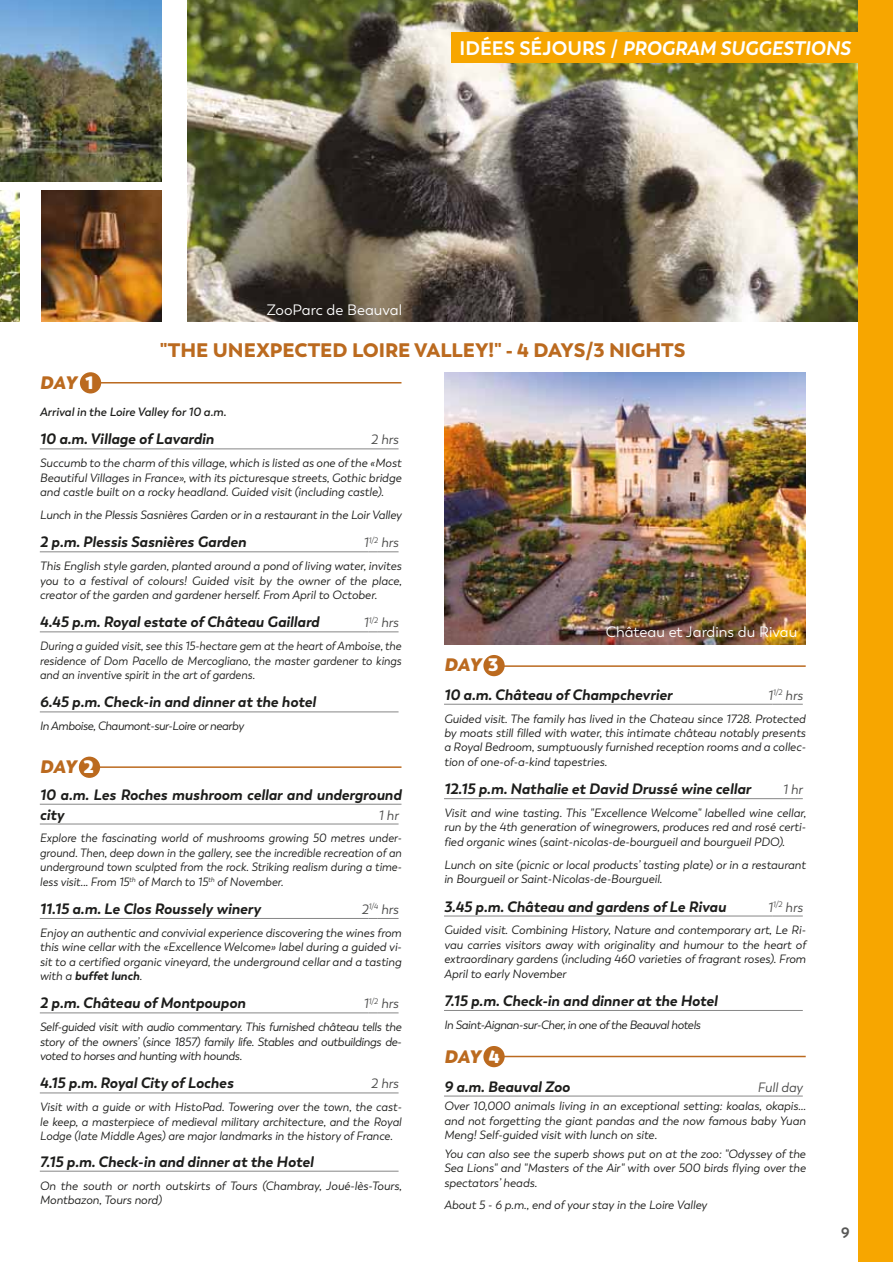
<style>
.page{position:relative;width:893px;height:1262px;background:#fff}
.page>*{position:absolute;margin:0;border:0;box-sizing:border-box;transform-origin:0 0}
.t1{font:italic 700 19.65px "Boston";color:#fff}
.t2{font:900 19.5px "Boston";color:#bb6a1f}
.t3{font:italic 800 18px "Boston";letter-spacing:-.025em;color:#bb6a1f}
.t4{font:italic 700 15px/19.8px "Boston";color:#1d1d1b}
.t5{font:15px "Boston";color:#fff}
.t6{font:700 15px "Boston";color:#575756}
.t7{font:italic 13.5px "Boston";color:#4a4a49}
.t8{font:italic 12px/14.4px "Boston";color:#1d1d1b;text-align:justify}
.t9{font:italic 12px/14.4px "Boston";color:#1d1d1b;text-align:justify;scale:.96 1}
.t10{font:italic 12px "Boston";letter-spacing:-.03em;color:#1d1d1b}
.t11{font:italic 600 12px "Boston";color:#1d1d1b}
.s1{font-style:normal}
.s2{font-style:normal;color:#fff}
.s3{font-weight:700}
</style>
<div class="page">
<div style="left:483px;top:655px;width:21px;height:21px;background:#bb6a1f;border-radius:50%"></div>
<hr style="left:501px;top:665px;width:304px;height:2px;background:#bb6a1f">
<div style="left:79px;top:756px;width:21px;height:22px;background:#bb6a1f;border-radius:50%"></div>
<hr style="left:97px;top:766px;width:304px;height:2px;background:#bb6a1f">
<div style="left:483px;top:1046px;width:21px;height:21px;background:#bb6a1f;border-radius:50%"></div>
<hr style="left:501px;top:1055px;width:304px;height:2px;background:#bb6a1f">
<div style="left:80px;top:372px;width:21px;height:21px;background:#bb6a1f;border-radius:50%"></div>
<hr style="left:40px;top:448px;width:358px;height:1px;background:#878787">
<hr style="left:40px;top:551px;width:328px;height:1px;background:#878787">
<svg style="left:368px;top:551px;width:30px;height:1px"></svg>
<hr style="left:40px;top:631px;width:328px;height:1px;background:#878787">
<svg style="left:368px;top:631px;width:30px;height:1px"></svg>
<hr style="left:40px;top:711px;width:358px;height:1px;background:#878787">
<hr style="left:40px;top:804px;width:361px;height:1px;background:#878787">
<hr style="left:40px;top:823px;width:358px;height:1px;background:#878787">
<hr style="left:40px;top:918px;width:328px;height:1px;background:#878787">
<svg style="left:368px;top:918px;width:30px;height:1px"></svg>
<hr style="left:40px;top:1012px;width:328px;height:1px;background:#878787">
<svg style="left:368px;top:1012px;width:30px;height:1px"></svg>
<hr style="left:40px;top:1092px;width:358px;height:1px;background:#878787">
<hr style="left:40px;top:1170px;width:358px;height:1px;background:#878787">
<hr style="left:444px;top:704px;width:328px;height:1px;background:#878787">
<svg style="left:772px;top:704px;width:30px;height:1px"></svg>
<hr style="left:444px;top:798px;width:358px;height:1px;background:#878787">
<hr style="left:444px;top:915px;width:328px;height:1px;background:#878787">
<svg style="left:772px;top:915px;width:30px;height:1px"></svg>
<hr style="left:444px;top:1010px;width:358px;height:1px;background:#878787">
<hr style="left:444px;top:1095px;width:358px;height:1px;background:#878787">
<hr style="left:99px;top:382px;width:302px;height:1px;background:#bb6a1f">
<img style="left:444px;top:372px;width:361px;height:272px">
<img style="left:188px;top:0;width:670px;height:322px">
<div style="left:451px;top:32px;width:408px;height:30px;background:#f7a600"></div>
<div style="left:858px;top:0;width:34px;height:1261px;background:#f7a600"></div>
<img style="left:41px;top:190px;width:121px;height:132px">
<img style="left:0;top:0;width:162px;height:181px">
<img style="left:0;top:190px;width:20px;height:132px">
<h1 class="t1" style="left:459px;top:41px;width:392px"><span class="s1">IDÉES SÉJOURS /</span> PROGRAM SUGGESTIONS</h1>
<p class="t5" style="left:267px;top:305px;width:137px">ZooParc de Beauval</p>
<h2 class="t2" style="left:160px;top:343px;width:527px">"THE UNEXPECTED LOIRE VALLEY!" - 4 DAYS/3 NIGHTS</h2>
<h3 class="t3" style="left:40px;top:376px;width:55px">DAY <span class="s2">1</span></h3>
<p class="t11" style="left:40px;top:407px;width:188px">Arrival in the Loire Valley for 10 a.m.</p>
<p class="t4" style="left:40px;top:430px;width:176px">10 a.m. Village of Lavardin</p>
<p class="t7" style="left:371px;top:435px;width:29px">2 hrs</p>
<p class="t8" style="left:40px;top:457px;width:363px">Succumb to the charm of this village, which is listed as one of the «Most Beautiful Villages in France», with its picturesque streets, Gothic bridge and castle built on a rocky headland. Guided visit (including castle).</p>
<p class="t8" style="left:40px;top:509px;width:363px">Lunch in the Plessis Sasnières Garden or in a restaurant in the Loir Valley</p>
<p class="t4" style="left:40px;top:533px;width:208px">2 p.m. Plessis Sasnières Garden</p>
<p class="t7" style="left:363px;top:537px;width:37px">1<sup>1/2</sup> hrs</p>
<p class="t8" style="left:40px;top:560px;width:363px">This English style garden, planted around a pond of living water, invites you to a festival of colours! Guided visit by the owner of the place, creator of the garden and gardener herself. From April to October.</p>
<p class="t4" style="left:40px;top:613px;width:281px">4.45 p.m. Royal estate of Château Gaillard</p>
<p class="t7" style="left:363px;top:618px;width:37px">1<sup>1/2</sup> hrs</p>
<p class="t9" style="left:40px;top:640px;width:378px">During a guided visit, see this 15-hectare gem at the heart of Amboise, the residence of Dom Pacello de Mercogliano, the master gardener to kings and an inventive spirit in the art of gardens.</p>
<p class="t4" style="left:40px;top:693px;width:277px">6.45 p.m. Check-in and dinner at the hotel</p>
<p class="t10" style="left:40px;top:721px;width:205px">In Amboise, Chaumont-sur-Loire or nearby</p>
<h3 class="t3" style="left:40px;top:760px;width:56px">DAY <span class="s2">2</span></h3>
<p class="t4" style="left:40px;top:786px;width:363px">10 a.m. Les Roches mushroom cellar and underground city</p>
<p class="t7" style="left:378px;top:810px;width:22px">1 hr</p>
<p class="t9" style="left:40px;top:832px;width:378px">Explore the fascinating world of mushrooms growing 50 metres under&shy;ground. Then, deep down in the gallery, see the incredible recreation of an underground town sculpted from the rock. Striking realism during a time&shy;less visit... From 15<sup>th</sup> of March to 15<sup>th</sup> of November.</p>
<p class="t4" style="left:40px;top:900px;width:222px">11.15 a.m. Le Clos Roussely winery</p>
<p class="t7" style="left:361px;top:904px;width:39px">2<sup>1/4</sup> hrs</p>
<p class="t8" style="left:40px;top:926px;width:363px">Enjoy an authentic and convivial experience discovering the wines from this wine cellar with the «Excellence Welcome» label during a guided vi&shy;sit to a certified organic vineyard, the underground cellar and a tasting with a <span class="s3">buffet lunch</span>.</p>
<p class="t4" style="left:40px;top:994px;width:207px">2 p.m. Château of Montpoupon</p>
<p class="t7" style="left:363px;top:998px;width:37px">1<sup>1/2</sup> hrs</p>
<p class="t8" style="left:40px;top:1021px;width:363px">Self-guided visit with audio commentary. This furnished château tells the story of the owners’ (since 1857) family life. Stables and outbuildings de&shy;voted to horses and hunting with hounds.</p>
<p class="t4" style="left:40px;top:1074px;width:195px">4.15 p.m. Royal City of Loches</p>
<p class="t7" style="left:371px;top:1078px;width:29px">2 hrs</p>
<p class="t8" style="left:40px;top:1101px;width:363px">Visit with a guide or with HistoPad. Towering over the town, the cast&shy;le keep, a masterpiece of medieval military architecture, and the Royal Lodge (late Middle Ages) are major landmarks in the history of France.</p>
<p class="t4" style="left:40px;top:1153px;width:275px">7.15 p.m. Check-in and dinner at the Hotel</p>
<p class="t8" style="left:40px;top:1179px;width:363px">On the south or north outskirts of Tours (Chambray, Joué-lès-Tours,<br>Montbazon, Tours nord)</p>
<p class="t5" style="left:606px;top:626px;width:193px">Château et Jardins du Rivau</p>
<h3 class="t3" style="left:444px;top:659px;width:56px">DAY <span class="s2">3</span></h3>
<p class="t4" style="left:444px;top:686px;width:230px">10 a.m. Château of Champchevrier</p>
<p class="t7" style="left:767px;top:690px;width:37px">1<sup>1/2</sup> hrs</p>
<p class="t8" style="left:444px;top:712px;width:363px">Guided visit. The family has lived in the Chateau since 1728. Protected by moats still filled with water, this intimate château notably presents a Royal Bedroom, sumptuously furnished reception rooms and a collec&shy;tion of one-of-a-kind tapestries.</p>
<p class="t4" style="left:444px;top:780px;width:308px">12.15 p.m. Nathalie et David Drussé wine cellar</p>
<p class="t7" style="left:782px;top:784px;width:22px">1 hr</p>
<p class="t8" style="left:444px;top:807px;width:363px">Visit and wine tasting. This "Excellence Welcome" labelled wine cellar, run by the 4th generation of winegrowers, produces red and rosé certi&shy;fied organic wines (saint-nicolas-de-bourgueil and bourgueil PDO).</p>
<p class="t8" style="left:444px;top:858px;width:363px">Lunch on site (picnic or local products’ tasting plate) or in a restaurant in Bourgueil or Saint-Nicolas-de-Bourgueil.</p>
<p class="t4" style="left:444px;top:897px;width:283px">3.45 p.m. Château and gardens of Le Rivau</p>
<p class="t7" style="left:767px;top:902px;width:37px">1<sup>1/2</sup> hrs</p>
<p class="t8" style="left:444px;top:924px;width:363px">Guided visit. Combining History, Nature and contemporary art, Le Ri&shy;vau carries visitors away with originality and humour to the heart of extraordinary gardens (including 460 varieties of fragrant roses). From April to early November</p>
<p class="t4" style="left:444px;top:992px;width:275px">7.15 p.m. Check-in and dinner at the Hotel</p>
<p class="t10" style="left:444px;top:1020px;width:258px">In Saint-Aignan-sur-Cher, in one of the Beauval hotels</p>
<h3 class="t3" style="left:444px;top:1050px;width:57px">DAY <span class="s2">4</span></h3>
<p class="t4" style="left:444px;top:1077px;width:127px">9 a.m. Beauval Zoo</p>
<p class="t7" style="left:757px;top:1082px;width:47px">Full day</p>
<p class="t8" style="left:444px;top:1100px;width:363px">Over 10,000 animals living in an exceptional setting: koalas, okapis… and not forgetting the giant pandas and the now famous baby Yuan Meng! Self-guided visit with lunch on site.</p>
<p class="t8" style="left:444px;top:1147px;width:363px">You can also see the superb shows put on at the zoo: "Odyssey of the Sea Lions" and "Masters of the Air" with over 500 birds flying over the spectators’ heads.</p>
<p class="t8" style="left:444px;top:1199px;width:264px">About 5 - 6 p.m., end of your stay in the Loire Valley</p>
<p class="t6" style="left:841px;top:1227px;width:10px">9</p>
</div>
